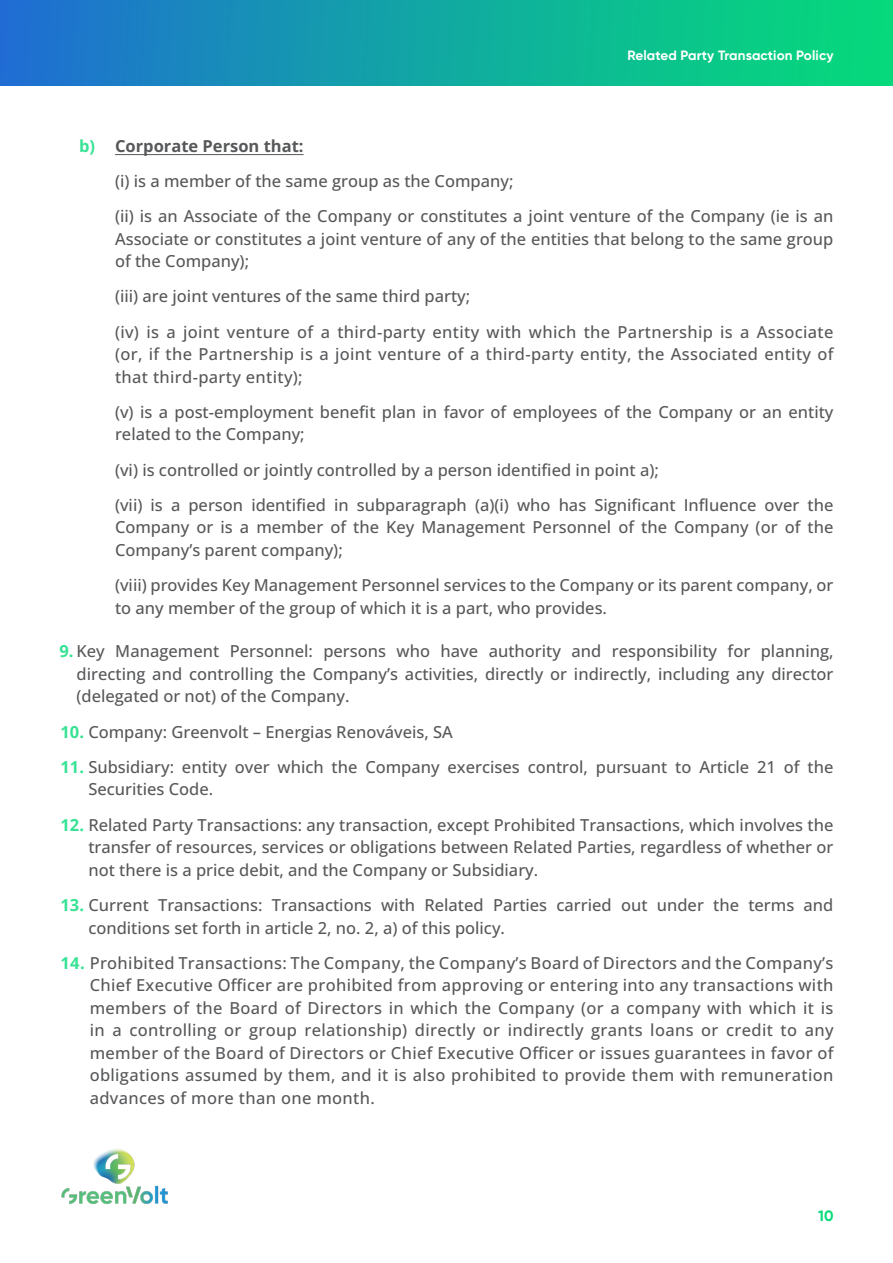
<style>
.page{position:relative;width:893px;height:1263px;background:#fff}
.page>*{position:absolute;margin:0;border:0;box-sizing:border-box;transform-origin:0 0}
.Bullet_numerico{font:500 16.5px/22.5px "Open Sans";color:#57585a;text-align:justify}
.texto_indent{font:500 16.5px/22.5px "Open Sans";color:#57585a;text-align:justify}
.t1{font:700 16.5px "Open Sans";color:#57585a}
.t2{font:700 15px "Gilroy";color:#05db79}
.t3{font:700 13.5px "Gilroy";letter-spacing:.01em;color:#fff}
.s1{color:#37e294}
.s2{font-weight:700;color:#37e294}
</style>
<div class="page">
<div style="left:0;top:0;width:893px;height:85px;background:linear-gradient(to right,#1f70d1,#04df76)"></div>
<img style="left:61px;top:1149px;width:107px;height:55px">
<hr style="left:115px;top:154px;width:189px;height:1px;background:#57585a">
<p class="t3" style="left:627px;top:46px;width:208px">Related Party Transaction Policy</p>
<p class="t1" style="left:79px;top:134px;width:226px"><span class="s1">b)</span> Corporate Person that:</p>
<p class="texto_indent" style="left:115px;top:169px;width:400px">(i) is a member of the same group as the Company;</p>
<p class="texto_indent" style="left:115px;top:204px;width:720px">(ii) is an Associate of the Company or constitutes a joint venture of the Company (ie is an Associate or constitutes a joint venture of any of the entities that belong to the same group of the Company);</p>
<p class="texto_indent" style="left:115px;top:285px;width:357px">(iii) are joint ventures of the same third party;</p>
<p class="texto_indent" style="left:115px;top:320px;width:720px">(iv) is a joint venture of a third-party entity with which the Partnership is a Associate (or, if the Partnership is a joint venture of a third-party entity, the Associated entity of that third-party entity);</p>
<p class="texto_indent" style="left:115px;top:400px;width:720px">(v) is a post-employment benefit plan in favor of employees of the Company or an entity related to the Company;</p>
<p class="texto_indent" style="left:115px;top:458px;width:545px">(vi) is controlled or jointly controlled by a person identified in point a);</p>
<p class="texto_indent" style="left:115px;top:493px;width:720px">(vii) is a person identified in subparagraph (a)(i) who has Significant Influence over the Company or is a member of the Key Management Personnel of the Company (or of the Company’s parent company);</p>
<p class="texto_indent" style="left:115px;top:573px;width:720px">(viii) provides Key Management Personnel services to the Company or its parent company, or to any member of the group of which it is a part, who provides.</p>
<p class="Bullet_numerico" style="left:77px;top:640px;width:758px;text-indent:-17px"><span class="s2">9.</span> Key Management Personnel: persons who have authority and responsibility for planning, directing and controlling the Company’s activities, directly or indirectly, including any director (delegated or not) of the Company.</p>
<p class="Bullet_numerico" style="left:61px;top:720px;width:394px"><span class="s2">10.</span> Company: Greenvolt – Energias Renováveis, SA</p>
<p class="Bullet_numerico" style="left:88px;top:755px;width:747px;text-indent:-28px"><span class="s2">11.</span> Subsidiary: entity over which the Company exercises control, pursuant to Article 21 of the<br>Securities Code.</p>
<p class="Bullet_numerico" style="left:88px;top:813px;width:747px;text-indent:-28px"><span class="s2">12.</span> Related Party Transactions: any transaction, except Prohibited Transactions, which involves the transfer of resources, services or obligations between Related Parties, regardless of whether or not there is a price debit, and the Company or Subsidiary.</p>
<p class="Bullet_numerico" style="left:88px;top:893px;width:747px;text-indent:-28px"><span class="s2">13.</span> Current Transactions: Transactions with Related Parties carried out under the terms and conditions set forth in article 2, no. 2, a) of this policy.</p>
<p class="Bullet_numerico" style="left:90px;top:951px;width:745px;text-indent:-29px"><span class="s2">14.</span> Prohibited Transactions: The Company, the Company’s Board of Directors and the Company’s Chief Executive Officer are prohibited from approving or entering into any transactions with members of the Board of Directors in which the Company (or a company with which it is in a controlling or group relationship) directly or indirectly grants loans or credit to any member of the Board of Directors or Chief Executive Officer or issues guarantees in favor of obligations assumed by them, and it is also prohibited to provide them with remuneration advances of more than one month.</p>
<p class="t2" style="left:818px;top:1206px;width:17px">10</p>
</div>
